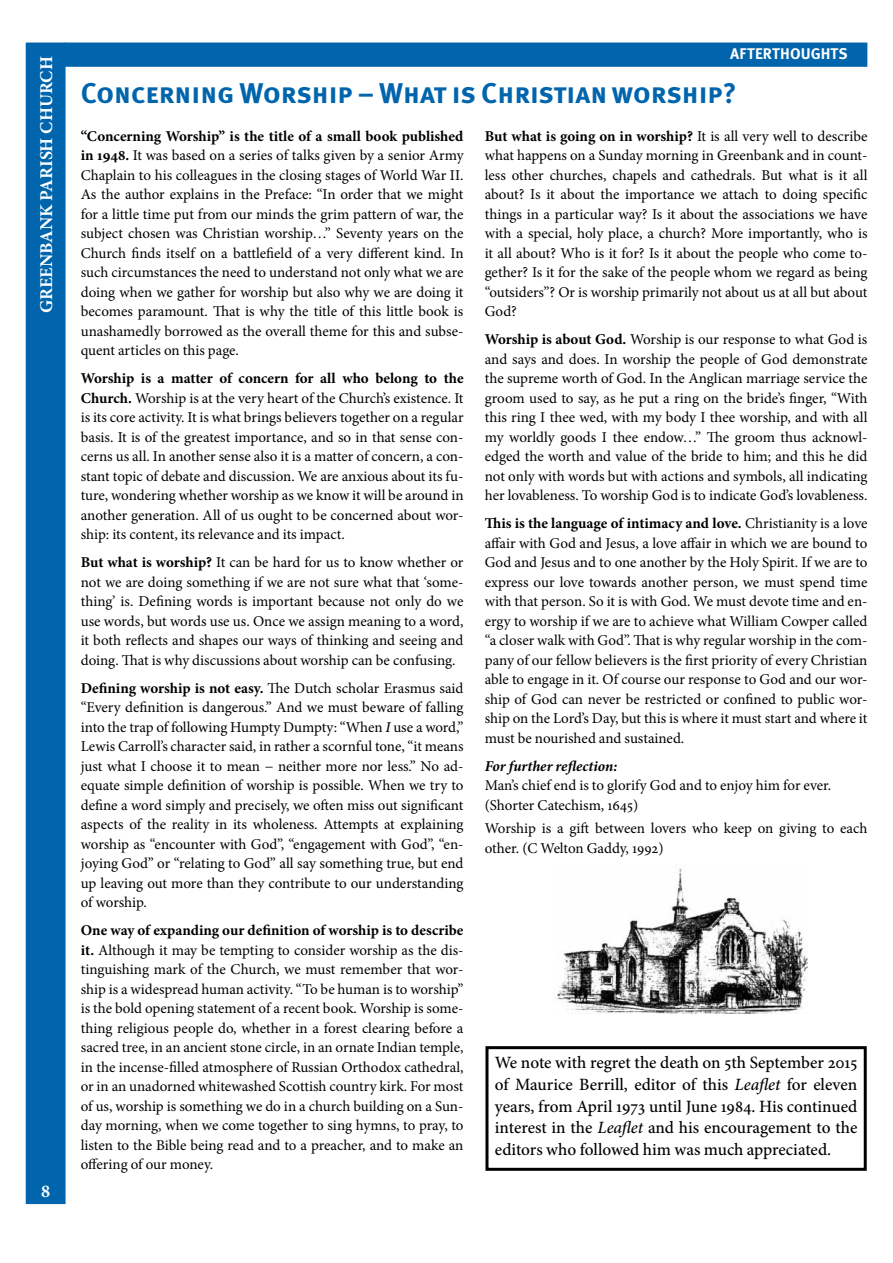
<style>
.page{position:relative;width:893px;height:1263px;background:#fff}
.page>*{position:absolute;margin:0;border:0;box-sizing:border-box;transform-origin:0 0}
.t1{font:700 28.5px "Meta Pro";color:#0065ac}
.t2{font:700 18px "Minion Pro";color:#fff}
.t3{font:500 17.25px/21.8px "Minion Pro";letter-spacing:-.005em;color:#000;text-align:justify}
.t4{font:700 15.45px "Meta Pro";letter-spacing:.005em;color:#fff}
.t5{font:15px/19.5px "Minion Pro";letter-spacing:-.005em;color:#000;text-align:justify}
.t6{font:italic 700 15px "Minion Pro";color:#000}
.s1{font-weight:700}
.s2{font-weight:500;font-style:italic}
.s3{font-style:italic}
</style>
<div class="page">
<div style="left:64px;top:43px;width:803px;height:24px;background:#0065ac;border:2px solid #0065ac"></div>
<div style="left:485px;top:1046px;width:382px;height:125px;border:3px solid #000"></div>
<img style="left:555px;top:868px;width:252px;height:145px">
<div style="left:26px;top:43px;width:40px;height:1161px;background:#0065ac;border:2px solid #0065ac"></div>
<p class="t2" style="left:34px;top:313px;width:258px;rotate:-90deg">GREENBANK PARISH CHURCH</p>
<p class="t2" style="left:41px;top:1178px;width:10px">8</p>
<p class="t4" style="left:730px;top:44px;width:119px">AFTERTHOUGHTS</p>
<h1 class="t1" style="left:81px;top:75px;width:657px">Concerning Worship – What is Christian worship?</h1>
<p class="t5" style="left:81px;top:126px;width:384px"><span class="s1">“Concerning Worship” is the title of a small book published in 1948.</span> It was based on a series of talks given by a senior Army Chaplain to his colleagues in the closing stages of World War II.<br>As the author explains in the Preface: “In order that we might for a little time put from our minds the grim pattern of war, the subject chosen was Christian worship…” Seventy years on the Church finds itself on a battlefield of a very different kind. In such circumstances the need to understand not only what we are doing when we gather for worship but also why we are doing it becomes paramount. That is why the title of this little book is unashamedly borrowed as the overall theme for this and subse&shy;quent articles on this page.</p>
<p class="t5" style="left:81px;top:369px;width:384px"><span class="s1">Worship is a matter of concern for all who belong to the Church.</span> Worship is at the very heart of the Church’s existence. It is its core activity. It is what brings believers together on a regular basis. It is of the greatest importance, and so in that sense con&shy;cerns us all. In another sense also it is a matter of concern, a con&shy;stant topic of debate and discussion. We are anxious about its fu&shy;ture, wondering whether worship as we know it will be around in another generation. All of us ought to be concerned about wor&shy;ship: its content, its relevance and its impact.</p>
<p class="t5" style="left:81px;top:553px;width:384px"><span class="s1">But what is worship?</span> It can be hard for us to know whether or not we are doing something if we are not sure what that ‘some&shy;thing’ is. Defining words is important because not only do we use words, but words use us. Once we assign meaning to a word, it both reflects and shapes our ways of thinking and seeing and doing. That is why discussions about worship can be confusing.</p>
<p class="t5" style="left:81px;top:678px;width:384px"><span class="s1">Defining worship is not easy.</span> The Dutch scholar Erasmus said “Every definition is dangerous.” And we must beware of falling into the trap of following Humpty Dumpty: “When <span class="s2">I</span> use a word,” Lewis Carroll’s character said, in rather a scornful tone, “it means just what I choose it to mean − neither more nor less.” No ad&shy;equate simple definition of worship is possible. When we try to define a word simply and precisely, we often miss out significant aspects of the reality in its wholeness. Attempts at explaining worship as “encounter with God”, “engagement with God”, “en&shy;joying God” or “relating to God” all say something true, but end up leaving out more than they contribute to our understanding of worship.</p>
<p class="t5" style="left:81px;top:921px;width:384px"><span class="s1">One way of expanding our definition of worship is to describe it.</span> Although it may be tempting to consider worship as the dis&shy;tinguishing mark of the Church, we must remember that wor&shy;ship is a widespread human activity. “To be human is to worship” is the bold opening statement of a recent book. Worship is some&shy;thing religious people do, whether in a forest clearing before a sacred tree, in an ancient stone circle, in an ornate Indian temple, in the incense-filled atmosphere of Russian Orthodox cathedral, or in an unadorned whitewashed Scottish country kirk. For most of us, worship is something we do in a church building on a Sun&shy;day morning, when we come together to sing hymns, to pray, to listen to the Bible being read and to a preacher, and to make an offering of our money.</p>
<p class="t5" style="left:485px;top:126px;width:384px"><span class="s1">But what is going on in worship?</span> It is all very well to describe what happens on a Sunday morning in Greenbank and in count&shy;less other churches, chapels and cathedrals. But what is it all about? Is it about the importance we attach to doing specific things in a particular way? Is it about the associations we have with a special, holy place, a church? More importantly, who is it all about? Who is it for? Is it about the people who come to&shy;gether? Is it for the sake of the people whom we regard as being “outsiders”? Or is worship primarily not about us at all but about God?</p>
<p class="t5" style="left:485px;top:330px;width:384px"><span class="s1">Worship is about God.</span> Worship is our response to what God is and says and does. In worship the people of God demonstrate the supreme worth of God. In the Anglican marriage service the groom used to say, as he put a ring on the bride’s finger, “With this ring I thee wed, with my body I thee worship, and with all my worldly goods I thee endow…” The groom thus acknowl&shy;edged the worth and value of the bride to him; and this he did not only with words but with actions and symbols, all indicating her lovableness. To worship God is to indicate God’s lovableness.</p>
<p class="t5" style="left:485px;top:514px;width:384px"><span class="s1">This is the language of intimacy and love.</span> Christianity is a love affair with God and Jesus, a love affair in which we are bound to God and Jesus and to one another by the Holy Spirit. If we are to express our love towards another person, we must spend time with that person. So it is with God. We must devote time and en&shy;ergy to worship if we are to achieve what William Cowper called “a closer walk with God”. That is why regular worship in the com&shy;pany of our fellow believers is the first priority of every Christian able to engage in it. Of course our response to God and our wor&shy;ship of God can never be restricted or confined to public wor&shy;ship on the Lord’s Day, but this is where it must start and where it must be nourished and sustained.</p>
<p class="t6" style="left:485px;top:755px;width:134px">For further reflection:</p>
<p class="t5" style="left:485px;top:776px;width:348px">Man’s chief end is to glorify God and to enjoy him for ever. (Shorter Catechism, 1645)</p>
<p class="t5" style="left:485px;top:819px;width:384px">Worship is a gift between lovers who keep on giving to each other. (C Welton Gaddy, 1992)</p>
<p class="t3" style="left:495px;top:1052px;width:364px">We note with regret the death on 5th September 2015 of Maurice Berrill, editor of this <span class="s3">Leaflet</span> for eleven years, from April 1973 until June 1984. His continued interest in the <span class="s3">Leaflet</span> and his encouragement to the editors who followed him was much appreciated.</p>
</div>
